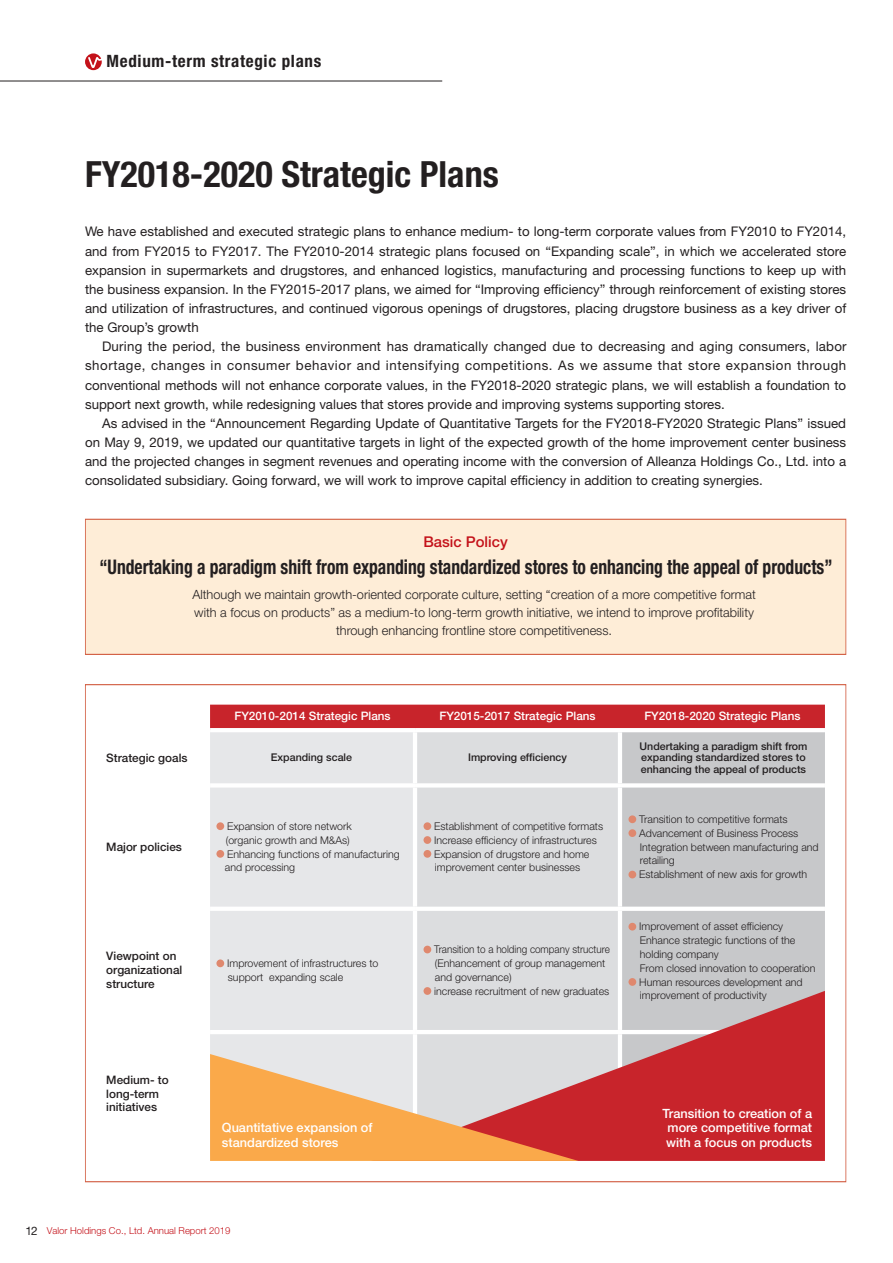
<style>
.page{position:relative;width:893px;height:1263px;background:#fff}
.page>*{position:absolute;margin:0;border:0;box-sizing:border-box;transform-origin:0 0}
.t1{font:700 condensed 36.15px "Helvetica Neue LT Std";color:#231f20}
.t2{font:700 condensed 20.25px "Helvetica Neue LT Std";color:#231f20;scale:.87 1}
.t3{font:700 condensed 16.95px "Helvetica Neue LT Std";letter-spacing:.04em;color:#231f20}
.t4{font:500 14.85px "Helvetica Neue LT Std";color:#c4121a}
.t5{font:13.35px/19.2px "Helvetica Neue LT Std";color:#231f20;text-align:justify}
.t6{font:300 12.75px/18.1px "Helvetica Neue LT Std";color:#231f20;text-align:center}
.t7{font:500 12.75px/14.9px "Helvetica Neue LT Std";color:#fff;text-align:justify}
.t8{font:500 11.7px/13.8px "Helvetica Neue LT Std";color:#231f20}
.t9{font:500 11.7px "Helvetica Neue LT Std";color:#fff}
.t10{font:300 10.65px/13.8px "Helvetica Neue LT Std";color:#231f20}
.t11{font:500 10.65px/11.7px "Helvetica Neue LT Std";color:#231f20}
.t12{font:300 10.65px/13.8px "Helvetica Neue LT Std";color:#231f20;scale:.93 1}
.t13{font:300 9.6px "Helvetica Neue LT Std";color:#c4121a}
.s1{font-weight:400;font-size:11.7px;color:#231f20}
</style>
<div class="page">
<div style="left:85px;top:519px;width:761px;height:135px;background:#feedd7"></div>
<div style="left:85px;top:519px;width:761px;height:136px;border:1px solid #d36146"></div>
<div style="left:210px;top:705px;width:615px;height:23px;background:#c8242b"></div>
<div style="left:210px;top:732px;width:203px;height:322px;background:#e6e7e9"></div>
<div style="left:417px;top:732px;width:201px;height:259px;background:#dcdddf"></div>
<div style="left:622px;top:732px;width:203px;height:259px;background:#c7c8ca"></div>
<hr style="left:210px;top:783px;width:205px;height:4px;background:#fff">
<hr style="left:415px;top:783px;width:205px;height:4px;background:#fff">
<svg style="left:620px;top:783px;width:205px;height:4px"></svg>
<hr style="left:210px;top:907px;width:205px;height:4px;background:#fff">
<hr style="left:415px;top:907px;width:205px;height:4px;background:#fff">
<hr style="left:620px;top:907px;width:205px;height:4px;background:#fff">
<hr style="left:210px;top:1030px;width:205px;height:4px;background:#fff">
<div style="left:216px;top:822px;width:8px;height:8px;background:#df886e;border-radius:50%"></div>
<div style="left:216px;top:850px;width:8px;height:8px;background:#df886e;border-radius:50%"></div>
<div style="left:423px;top:822px;width:8px;height:8px;background:#df886e;border-radius:50%"></div>
<div style="left:423px;top:836px;width:8px;height:8px;background:#df886e;border-radius:50%"></div>
<div style="left:423px;top:850px;width:8px;height:8px;background:#df886e;border-radius:50%"></div>
<div style="left:628px;top:815px;width:8px;height:8px;background:#df886e;border-radius:50%"></div>
<div style="left:628px;top:829px;width:8px;height:8px;background:#df886e;border-radius:50%"></div>
<div style="left:628px;top:871px;width:8px;height:7px;background:#df886e;border-radius:50%"></div>
<div style="left:216px;top:959px;width:8px;height:8px;background:#df886e;border-radius:50%"></div>
<div style="left:423px;top:946px;width:8px;height:7px;background:#df886e;border-radius:50%"></div>
<div style="left:423px;top:987px;width:8px;height:8px;background:#df886e;border-radius:50%"></div>
<div style="left:628px;top:923px;width:8px;height:7px;background:#df886e;border-radius:50%"></div>
<div style="left:628px;top:978px;width:8px;height:8px;background:#df886e;border-radius:50%"></div>
<svg style="left:371px;top:991px;width:454px;height:170px;background:#cf7479"></svg>
<svg style="left:210px;top:1054px;width:368px;height:107px;background:#eaaf81"></svg>
<svg style="left:85px;top:53px;width:17px;height:17px"></svg>
<svg style="left:88px;top:57px;width:14px;height:11px"></svg>
<hr style="left:0;top:81px;width:442px;height:1px;background:#231f20">
<p class="t3" style="left:107px;top:51px;width:216px">Medium-term strategic plans</p>
<h1 class="t1" style="left:85px;top:153px;width:415px">FY2018-2020 Strategic Plans</h1>
<p class="t5" style="left:85px;top:222px;width:763px">We have established and executed strategic plans to enhance medium- to long-term corporate values from FY2010 to FY2014, and from FY2015 to FY2017. The FY2010-2014 strategic plans focused on “Expanding scale”, in which we accelerated store expansion in supermarkets and drugstores, and enhanced logistics, manufacturing and processing functions to keep up with the business expansion. In the FY2015-2017 plans, we aimed for “Improving efficiency” through reinforcement of existing stores and utilization of infrastructures, and continued vigorous openings of drugstores, placing drugstore business as a key driver of the Group’s growth</p>
<p class="t5" style="left:85px;top:337px;width:763px;text-indent:17px">During the period, the business environment has dramatically changed due to decreasing and aging consumers, labor shortage, changes in consumer behavior and intensifying competitions. As we assume that store expansion through conventional methods will not enhance corporate values, in the FY2018-2020 strategic plans, we will establish a foundation to support next growth, while redesigning values that stores provide and improving systems supporting stores.</p>
<p class="t5" style="left:85px;top:413px;width:763px;text-indent:17px">As advised in the “Announcement Regarding Update of Quantitative Targets for the FY2018-FY2020 Strategic Plans” issued on May 9, 2019, we updated our quantitative targets in light of the expected growth of the home improvement center business and the projected changes in segment revenues and operating income with the conversion of Alleanza Holdings Co., Ltd. into a consolidated subsidiary. Going forward, we will work to improve capital efficiency in addition to creating synergies.</p>
<p class="t4" style="left:423px;top:533px;width:86px">Basic Policy</p>
<h2 class="t2" style="left:99px;top:554px;width:844px">“Undertaking a paradigm shift from expanding standardized stores to enhancing the appeal of products”</h2>
<p class="t6" style="left:192px;top:585px;width:565px">Although we maintain growth-oriented corporate culture, setting “creation of a more competitive format with a focus on products” as a medium-to long-term growth initiative, we intend to improve profitability through enhancing frontline store competitiveness.</p>
<p class="t9" style="left:234px;top:709px;width:158px">FY2010-2014 Strategic Plans</p>
<p class="t9" style="left:439px;top:709px;width:158px">FY2015-2017 Strategic Plans</p>
<p class="t9" style="left:644px;top:709px;width:158px">FY2018-2020 Strategic Plans</p>
<p class="t8" style="left:106px;top:750px;width:83px">Strategic goals</p>
<p class="t11" style="left:271px;top:751px;width:83px">Expanding scale</p>
<p class="t11" style="left:468px;top:751px;width:100px">Improving efficiency</p>
<p class="t11" style="left:640px;top:740px;width:169px">Undertaking a paradigm shift from expanding standardized stores to enhancing the appeal of products</p>
<p class="t8" style="left:106px;top:840px;width:77px">Major policies</p>
<p class="t10" style="left:225px;top:819px;width:176px">Expansion of store network<br>(organic growth and M&amp;As)<br>Enhancing functions of manufacturing and processing</p>
<p class="t10" style="left:434px;top:819px;width:170px">Establishment of competitive formats Increase efficiency of infrastructures Expansion of drugstore and home improvement center businesses</p>
<p class="t10" style="left:639px;top:812px;width:181px">Transition to competitive formats<br>Advancement of Business Process<br>Integration between manufacturing and retailing<br>Establishment of new axis for growth</p>
<p class="t8" style="left:106px;top:949px;width:78px">Viewpoint on organizational structure</p>
<p class="t10" style="left:227px;top:956px;width:153px">Improvement of infrastructures to support expanding scale</p>
<p class="t8" style="left:106px;top:1072px;width:64px">Medium- to long-term initiatives</p>
<p class="t7" style="left:222px;top:1120px;width:152px">Quantitative expansion of standardized stores</p>
<p class="t13" style="left:26px;top:1225px;width:207px"><span class="s1">12</span> Valor Holdings Co., Ltd. Annual Report 2019</p>
<p class="t12" style="left:434px;top:942px;width:190px">Transition to a holding company structure (Enhancement of group management and governance)<br>increase recruitment of new graduates</p>
<p class="t10" style="left:639px;top:919px;width:178px">Improvement of asset efficiency<br>Enhance strategic functions of the holding company<br>From closed innovation to cooperation<br>Human resources development and improvement of productivity</p>
<p class="t7" style="left:663px;top:1105px;width:151px">Transition to creation of a more competitive format with a focus on products</p>
</div>
